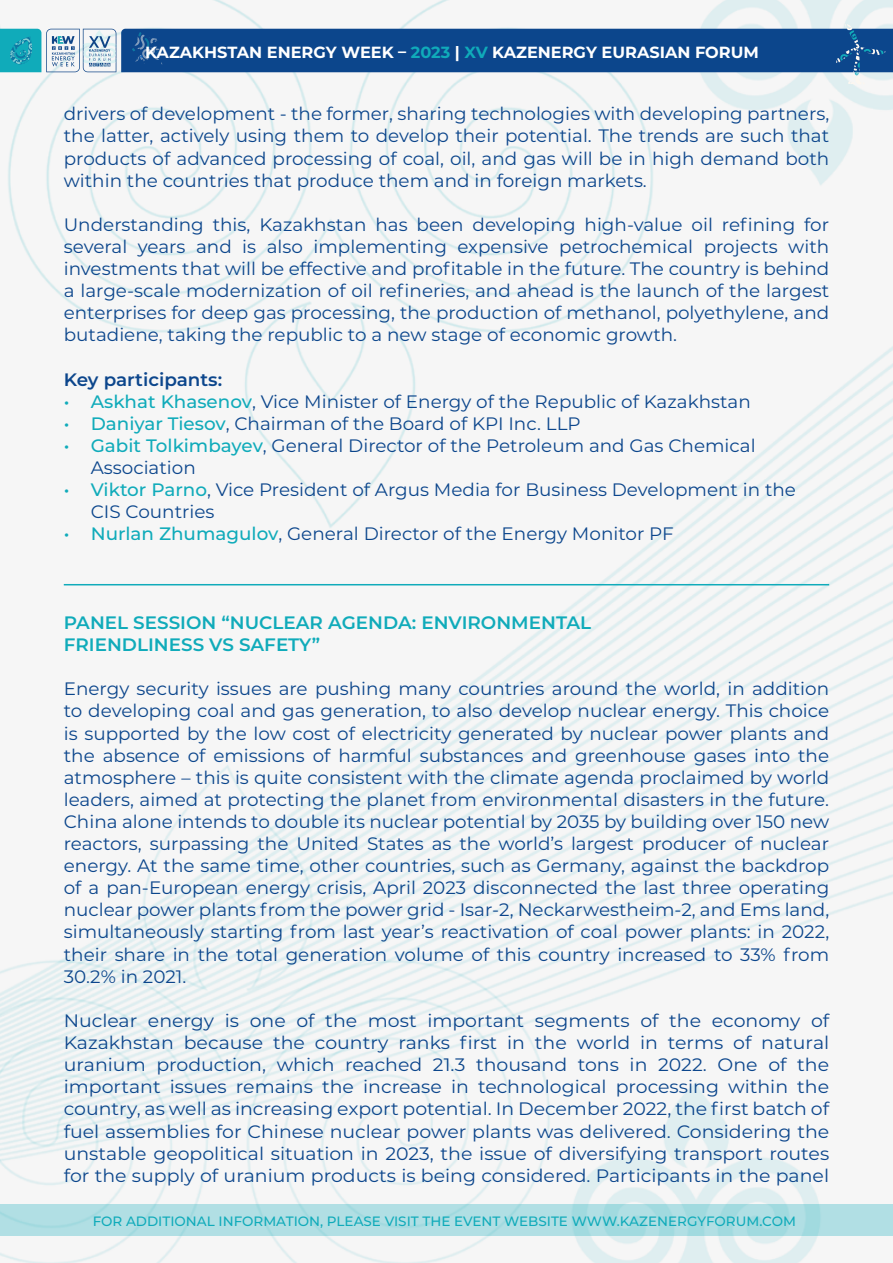
<style>
.page{position:relative;width:893px;height:1263px;background:#fff}
.page>*{position:absolute;margin:0;border:0;box-sizing:border-box;transform-origin:0 0}
.t1{font:18px/22px "Montserrat";color:#0c468c;text-align:justify}
.t2{font:18px/22px "Montserrat";color:#0c468c;text-align:justify;scale:1.05 1}
.t3{font:600 18px/22px "Montserrat";color:#10abba}
.t4{font:600 18px "Montserrat";color:#0c468c}
.t5{font:700 16.2px "Montserrat";color:#fff}
.t6{font:500 13.5px "Montserrat";color:#10abba}
.s1{color:#10abba}
.s2{font-weight:500;color:#10abba}
</style>
<div class="page">
<img style="left:0;top:0;width:893px;height:1263px">
<svg style="left:0;top:23px;width:893px;height:63px"></svg>
<div style="left:0;top:1204px;width:893px;height:31px;background:linear-gradient(to right,#b1dfe4,#abdde2)"></div>
<hr style="left:64px;top:584px;width:765px;height:1px;background:#10abba">
<p class="t5" style="left:145px;top:41px;width:615px">KAZAKHSTAN ENERGY WEEK – <span class="s1">2023</span> | <span class="s1">XV</span> KAZENERGY EURASIAN FORUM</p>
<p class="t1" style="left:64px;top:102px;width:767px">drivers of development - the former, sharing technologies with developing partners, the latter, actively using them to develop their potential. The trends are such that products of advanced processing of coal, oil, and gas will be in high demand both within the countries that produce them and in foreign markets.</p>
<p class="t1" style="left:64px;top:213px;width:767px">Understanding this, Kazakhstan has been developing high-value oil refining for several years and is also implementing expensive petrochemical projects with investments that will be effective and profitable in the future. The country is behind a large-scale modernization of oil refineries, and ahead is the launch of the largest enterprises for deep gas processing, the production of methanol, polyethylene, and butadiene, taking the republic to a new stage of economic growth.</p>
<p class="t4" style="left:64px;top:366px;width:160px">Key participants:</p>
<p class="t1" style="left:64px;top:390px;width:689px"><span class="s2">• Askhat Khasenov</span>, Vice Minister of Energy of the Republic of Kazakhstan</p>
<p class="t1" style="left:64px;top:412px;width:518px"><span class="s2">• Daniyar Tiesov</span>, Chairman of the Board of KPI Inc. LLP</p>
<p class="t1" style="left:91px;top:434px;width:666px;text-indent:-27px"><span class="s2">• Gabit Tolkimbayev</span>, General Director of the Petroleum and Gas Chemical<br>Association</p>
<p class="t1" style="left:91px;top:478px;width:707px;text-indent:-27px"><span class="s2">• Viktor Parno</span>, Vice President of Argus Media for Business Development in the<br>CIS Countries</p>
<p class="t1" style="left:64px;top:522px;width:611px"><span class="s2">• Nurlan Zhumagulov</span>, General Director of the Energy Monitor PF</p>
<p class="t3" style="left:64px;top:611px;width:529px">PANEL SESSION “NUCLEAR AGENDA: ENVIRONMENTAL<br>FRIENDLINESS VS SAFETY”</p>
<p class="t1" style="left:64px;top:677px;width:767px">Energy security issues are pushing many countries around the world, in addition to developing coal and gas generation, to also develop nuclear energy. This choice is supported by the low cost of electricity generated by nuclear power plants and the absence of emissions of harmful substances and greenhouse gases into the atmosphere – this is quite consistent with the climate agenda proclaimed by world leaders, aimed at protecting the planet from environmental disasters in the future.<br>China alone intends to double its nuclear potential by 2035 by building over 150 new reactors, surpassing the United States as the world’s largest producer of nuclear energy. At the same time, other countries, such as Germany, against the backdrop of a pan-European energy crisis, April 2023 disconnected the last three operating nuclear power plants from the power grid - Isar-2, Neckarwestheim-2, and Ems land, simultaneously starting from last year’s reactivation of coal power plants: in 2022, their share in the total generation volume of this country increased to 33% from 30.2% in 2021.</p>
<p class="t2" style="left:64px;top:1009px;width:730px">Nuclear energy is one of the most important segments of the economy of Kazakhstan because the country ranks first in the world in terms of natural uranium production, which reached 21.3 thousand tons in 2022. One of the important issues remains the increase in technological processing within the country, as well as increasing export potential. In December 2022, the first batch of fuel assemblies for Chinese nuclear power plants was delivered. Considering the unstable geopolitical situation in 2023, the issue of diversifying transport routes for the supply of uranium products is being considered. Participants in the panel</p>
<p class="t6" style="left:93px;top:1212px;width:705px">FOR ADDITIONAL INFORMATION, PLEASE VISIT THE EVENT WEBSITE WWW.KAZENERGYFORUM.COM</p>
</div>
